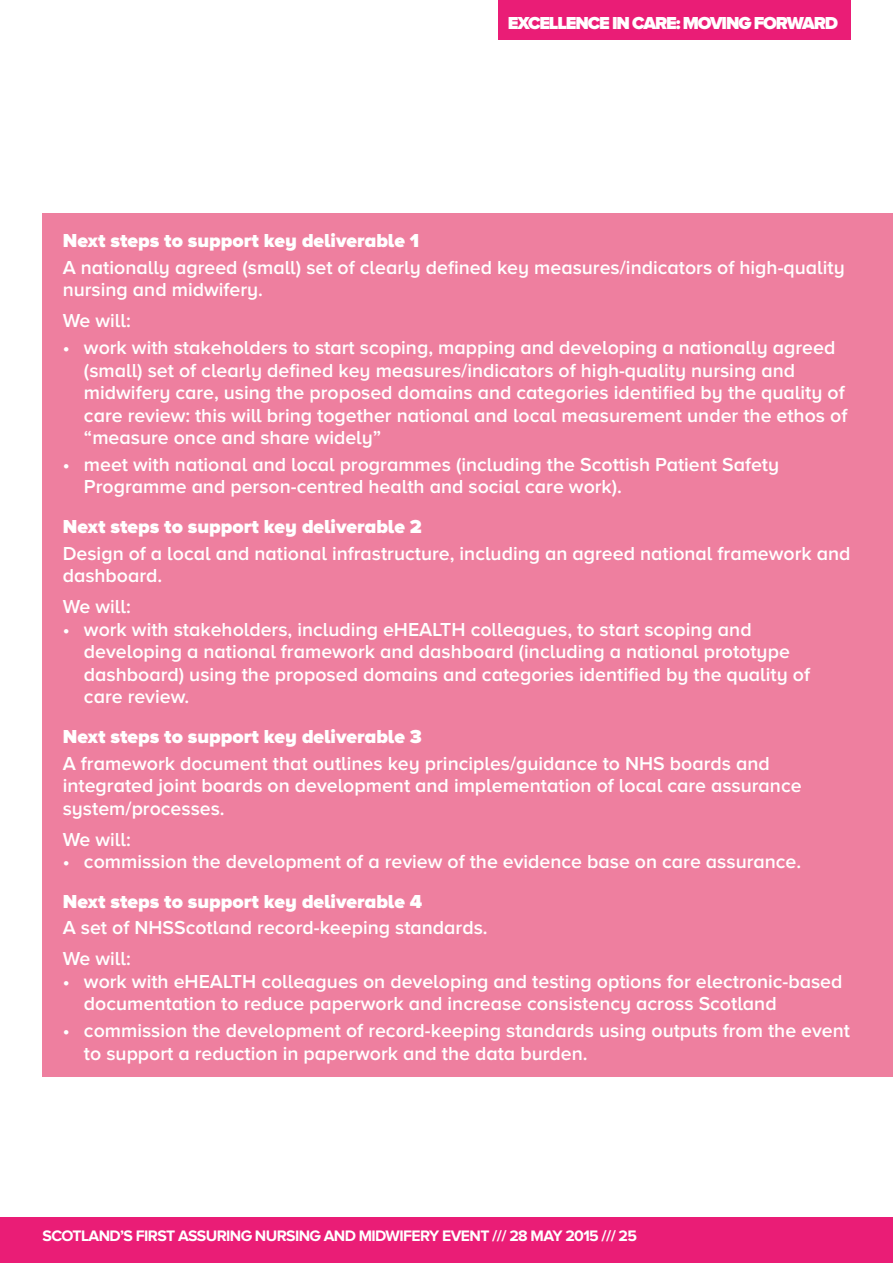
<style>
.page{position:relative;width:893px;height:1263px;background:#fff}
.page>*{position:absolute;margin:0;border:0;box-sizing:border-box;transform-origin:0 0}
.t1{font:600 19.5px/22.5px "Proxima Nova A";color:#fff}
.t2{font:900 19.5px "Proxima Nova A";color:#fff}
.t3{font:900 18px "Proxima Nova A";letter-spacing:-.065em;color:#fff}
.t4{font:700 15.75px "Proxima Nova A";letter-spacing:-.04em;color:#fff}
</style>
<div class="page">
<div style="left:43px;top:213px;width:850px;height:863px;background:#ee7f9f"></div>
<div style="left:497px;top:0;width:353px;height:39px;background:#ea1d76"></div>
<div style="left:0;top:1217px;width:893px;height:46px;background:#ea1d76"></div>
<p class="t3" style="left:508px;top:12px;width:332px">EXCELLENCE IN CARE: MOVING FORWARD</p>
<p class="t2" style="left:63px;top:229px;width:358px">Next steps to support key deliverable 1</p>
<p class="t1" style="left:63px;top:256px;width:783px">A nationally agreed (small) set of clearly defined key measures/indicators of high-quality nursing and midwifery.</p>
<p class="t1" style="left:63px;top:309px;width:69px">We will:</p>
<p class="t1" style="left:84px;top:336px;width:765px;text-indent:-21px">• work with stakeholders to start scoping, mapping and developing a nationally agreed (small) set of clearly defined key measures/indicators of high-quality nursing and midwifery care, using the proposed domains and categories identified by the quality of care review: this will bring together national and local measurement under the ethos of “measure once and share widely”</p>
<p class="t1" style="left:84px;top:453px;width:697px;text-indent:-21px">• meet with national and local programmes (including the Scottish Patient Safety<br>Programme and person-centred health and social care work).</p>
<p class="t2" style="left:63px;top:515px;width:361px">Next steps to support key deliverable 2</p>
<p class="t1" style="left:63px;top:542px;width:789px">Design of a local and national infrastructure, including an agreed national framework and dashboard.</p>
<p class="t1" style="left:63px;top:595px;width:69px">We will:</p>
<p class="t1" style="left:84px;top:618px;width:728px;text-indent:-21px">• work with stakeholders, including eHEALTH colleagues, to start scoping and developing a national framework and dashboard (including a national prototype dashboard) using the proposed domains and categories identified by the quality of care review.</p>
<p class="t2" style="left:63px;top:725px;width:361px">Next steps to support key deliverable 3</p>
<p class="t1" style="left:63px;top:751px;width:740px">A framework document that outlines key principles/guidance to NHS boards and integrated joint boards on development and implementation of local care assurance system/processes.</p>
<p class="t1" style="left:63px;top:827px;width:69px">We will:</p>
<p class="t1" style="left:63px;top:850px;width:740px">• commission the development of a review of the evidence base on care assurance.</p>
<p class="t2" style="left:63px;top:890px;width:361px">Next steps to support key deliverable 4</p>
<p class="t1" style="left:63px;top:912px;width:426px;line-height:31px">A set of NHSScotland record-keeping standards.<br>We will:</p>
<p class="t1" style="left:84px;top:970px;width:760px;text-indent:-21px">• work with eHEALTH colleagues on developing and testing options for electronic-based documentation to reduce paperwork and increase consistency across Scotland</p>
<p class="t1" style="left:84px;top:1019px;width:768px;text-indent:-21px">• commission the development of record-keeping standards using outputs from the event to support a reduction in paperwork and the data burden.</p>
<p class="t4" style="left:43px;top:1227px;width:596px">SCOTLAND’S FIRST ASSURING NURSING AND MIDWIFERY EVENT /// 28 MAY 2015 /// 25</p>
</div>
